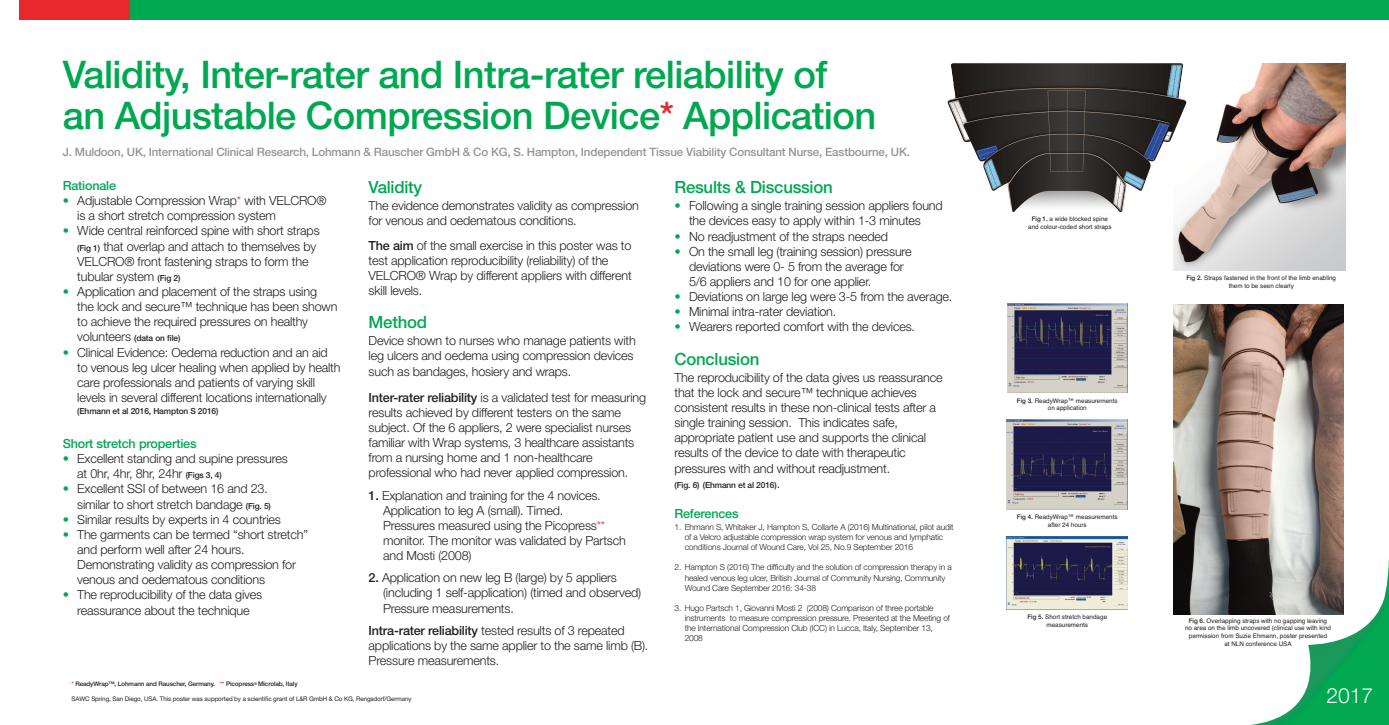
<style>
.page{position:relative;width:1389px;height:725px;background:#fff}
.page>*{position:absolute;margin:0;border:0;box-sizing:border-box;transform-origin:0 0}
.t1{font:500 38.08px/41px "Helvetica Neue LT Pro";letter-spacing:-.015em;color:#00a851}
.t2{font:300 21px "Helvetica Neue LT Pro";color:#fff}
.t3{font:500 16.8px "Helvetica Neue LT Pro";letter-spacing:-.015em;color:#00a851}
.t4{font:300 12.6px/15.1px "Helvetica Neue LT Pro";letter-spacing:-.015em;color:#231f20}
.t5{font:500 12.6px "Helvetica Neue LT Pro";letter-spacing:-.015em;color:#00a851}
.t6{font:500 11.55px "Helvetica Neue LT Pro";letter-spacing:-.015em;color:#939598}
.t7{font:300 8.4px/10.1px "Helvetica Neue LT Pro";letter-spacing:-.015em;color:#231f20}
.t8{font:500 8.4px "Helvetica Neue LT Pro";letter-spacing:-.015em;color:#231f20}
.t9{font:6.3px/7.8px "Helvetica";color:#231f20;text-align:center}
.t10{font:6.3px "Helvetica Neue LT Pro";letter-spacing:-.015em;color:#231f20}
.t11{font:500 6.3px "Helvetica Neue LT Pro";letter-spacing:-.015em;color:#231f20}
.s1{color:#e9282d}
.s2{color:#00a851}
.s3{font-weight:500;font-size:8.4px}
.s4{font-weight:300;font-size:12.6px}
.s5{font-weight:500}
.s6{font-family:"Helvetica Neue LT Pro";font-weight:500}
</style>
<div class="page">
<img style="left:1250px;top:558px;width:139px;height:166px">
<div style="left:19px;top:0;width:169px;height:19px;background:#e9282d"></div>
<div style="left:131px;top:0;width:1258px;height:19px;background:#00a851"></div>
<img style="left:1008px;top:303px;width:120px;height:90px">
<img style="left:1007px;top:419px;width:120px;height:90px">
<img style="left:1007px;top:536px;width:121px;height:72px">
<img style="left:1174px;top:305px;width:169px;height:308px">
<img style="left:1174px;top:63px;width:171px;height:207px">
<img style="left:947px;top:63px;width:267px;height:184px">
<h1 class="t1" style="left:63px;top:58px;width:815px">Validity, Inter-rater and Intra-rater reliability of an Adjustable Compression Device<span class="s1">*</span> Application</h1>
<p class="t6" style="left:63px;top:148px;width:849px">J. Muldoon, UK, International Clinical Research, Lohmann &amp; Rauscher GmbH &amp; Co KG, S. Hampton, Independent Tissue Viability Consultant Nurse, Eastbourne, UK.</p>
<p class="t5" style="left:63px;top:181px;width:55px">Rationale</p>
<p class="t4" style="left:77px;top:194px;width:251px;text-indent:-15px"><span class="s2">•</span> Adjustable Compression Wrap<span class="s1">*</span> with VELCRO® is a short stretch compression system</p>
<p class="t4" style="left:77px;top:224px;width:244px;text-indent:-15px"><span class="s2">•</span> Wide central reinforced spine with short straps <span class="s3">(Fig 1)</span> that overlap and attach to themselves by VELCRO® front fastening straps to form the tubular system <span class="s3">(Fig 2)</span></p>
<p class="t4" style="left:77px;top:285px;width:262px;text-indent:-15px"><span class="s2">•</span> Application and placement of the straps using<br>the lock and secure™ technique has been shown to achieve the required pressures on healthy</p>
<p class="t8" style="left:77px;top:335px;width:105px"><span class="s4">volunteers</span> (data on file)</p>
<p class="t4" style="left:77px;top:345px;width:265px;text-indent:-15px"><span class="s2">•</span> Clinical Evidence: Oedema reduction and an aid to venous leg ulcer healing when applied by health care professionals and patients of varying skill levels in several different locations internationally</p>
<p class="t8" style="left:77px;top:408px;width:143px">(Ehmann et al 2016, Hampton S 2016)</p>
<p class="t5" style="left:63px;top:439px;width:135px">Short stretch properties</p>
<p class="t4" style="left:77px;top:452px;width:212px;text-indent:-15px"><span class="s2">•</span> Excellent standing and supine pressures at 0hr, 4hr, 8hr, 24hr <span class="s3">(Figs 3, 4)</span></p>
<p class="t4" style="left:63px;top:482px;width:210px;text-align:right"><span class="s2">•</span> Excellent SSI of between 16 and 23. similar to short stretch bandage <span class="s3">(Fig. 5)</span></p>
<p class="t4" style="left:63px;top:512px;width:220px"><span class="s2">•</span> Similar results by experts in 4 countries</p>
<p class="t4" style="left:77px;top:527px;width:232px;text-indent:-15px"><span class="s2">•</span> The garments can be termed “short stretch” and perform well after 24 hours.<br>Demonstrating validity as compression for venous and oedematous conditions</p>
<p class="t4" style="left:63px;top:588px;width:201px;text-align:center"><span class="s2">•</span> The reproducibility of the data gives reassurance about the technique</p>
<h3 class="t3" style="left:674px;top:181px;width:160px">Results &amp; Discussion</h3>
<p class="t4" style="left:674px;top:199px;width:270px;text-align:center"><span class="s2">•</span> Following a single training session appliers found the devices easy to apply within 1-3 minutes</p>
<p class="t4" style="left:674px;top:229px;width:215px"><span class="s2">•</span> No readjustment of the straps needed</p>
<p class="t4" style="left:689px;top:245px;width:224px;text-indent:-15px"><span class="s2">•</span> On the small leg (training session) pressure deviations were 0- 5 from the average for<br>5/6 appliers and 10 for one applier.</p>
<p class="t4" style="left:674px;top:290px;width:279px"><span class="s2">•</span> Deviations on large leg were 3-5 from the average.</p>
<p class="t4" style="left:674px;top:305px;width:163px"><span class="s2">•</span> Minimal intra-rater deviation.</p>
<p class="t4" style="left:674px;top:320px;width:242px"><span class="s2">•</span> Wearers reported comfort with the devices.</p>
<h3 class="t3" style="left:674px;top:352px;width:86px">Conclusion</h3>
<p class="t4" style="left:674px;top:371px;width:270px">The reproducibility of the data gives us reassurance that the lock and secure™ technique achieves consistent results in these non-clinical tests after a single training session. This indicates safe, appropriate patient use and supports the clinical results of the device to date with therapeutic pressures with and without readjustment.</p>
<p class="t8" style="left:674px;top:481px;width:107px">(Fig. 6) (Ehmann et al 2016)<span class="s4">.</span></p>
<p class="t5" style="left:674px;top:508px;width:66px">References</p>
<p class="t7" style="left:685px;top:522px;width:271px;text-indent:-10px">1. Ehmann S, Whitaker J, Hampton S, Collarte A (2016) Multinational, pilot audit of a Velcro adjustable compression wrap system for venous and lymphatic conditions Journal of Wound Care, Vol 25, No.9 September 2016</p>
<p class="t7" style="left:685px;top:563px;width:269px;text-indent:-10px">2. Hampton S (2016) The difficulty and the solution of compression therapy in a healed venous leg ulcer, British Journal of Community Nursing, Community<br>Wound Care September 2016: 34-38</p>
<p class="t7" style="left:685px;top:603px;width:267px;text-indent:-10px">3. Hugo Partsch 1, Giovanni Mosti 2 (2008) Comparison of three portable instruments to measure compression pressure. Presented at the Meeting of the International Compression Club (ICC) in Lucca, Italy, September 13, 2008</p>
<h3 class="t3" style="left:369px;top:181px;width:55px">Validity</h3>
<p class="t4" style="left:369px;top:199px;width:272px">The evidence demonstrates validity as compression for venous and oedematous conditions.</p>
<p class="t4" style="left:369px;top:239px;width:265px"><span class="s5">The aim</span> of the small exercise in this poster was to test application reproducibility (reliability) of the VELCRO® Wrap by different appliers with different skill levels.</p>
<h3 class="t3" style="left:369px;top:316px;width:60px">Method</h3>
<p class="t4" style="left:369px;top:334px;width:269px">Device shown to nurses who manage patients with leg ulcers and oedema using compression devices such as bandages, hosiery and wraps.</p>
<p class="t4" style="left:369px;top:390px;width:279px"><span class="s5">Inter-rater reliability</span> is a validated test for measuring results achieved by different testers on the same subject. Of the 6 appliers, 2 were specialist nurses familiar with Wrap systems, 3 healthcare assistants from a nursing home and 1 non-healthcare professional who had never applied compression.</p>
<p class="t4" style="left:383px;top:488px;width:244px;text-indent:-15px"><span class="s5">1.</span> Explanation and training for the 4 novices.<br>Application to leg A (small). Timed.<br>Pressures measured using the Picopress<span class="s1">** </span>monitor. The monitor was validated by Partsch and Mosti (2008)</p>
<p class="t4" style="left:383px;top:571px;width:259px;text-indent:-15px"><span class="s5">2.</span> Application on new leg B (large) by 5 appliers (including 1 self-application) (timed and observed)<br>Pressure measurements.</p>
<p class="t4" style="left:369px;top:623px;width:281px"><span class="s5">Intra-rater reliability</span> tested results of 3 repeated applications by the same applier to the same limb (B).<br>Pressure measurements.</p>
<p class="t11" style="left:72px;top:681px;width:228px"><span class="s1">*</span> ReadyWrap™, Lohmann and Rauscher, Germany. <span class="s1">**</span> Picopress<sup>®</sup> Microlab, Italy</p>
<p class="t10" style="left:72px;top:696px;width:342px">SAWC Spring, San Diego, USA. This poster was supported by a scientific grant of L&amp;R GmbH &amp; Co KG, Rengsdorf/Germany</p>
<p class="t9" style="left:1028px;top:215px;width:85px"><span class="s6">Fig 1.</span> a wide blocked spine and colour-coded short straps</p>
<p class="t9" style="left:1017px;top:396px;width:102px"><span class="s6">Fig 3.</span> ReadyWrap™ measurements on application</p>
<p class="t9" style="left:1017px;top:513px;width:102px"><span class="s6">Fig 4.</span> ReadyWrap™ measurements after 24 hours</p>
<p class="t9" style="left:1027px;top:612px;width:81px"><span class="s6">Fig 5.</span> Short stretch bandage measurements</p>
<p class="t9" style="left:1186px;top:274px;width:151px"><span class="s6">Fig 2.</span> Straps fastened in the front of the limb enabling them to be seen clearly</p>
<p class="t9" style="left:1185px;top:616px;width:148px;line-height:7.6px"><span class="s6">Fig 6.</span> Overlapping straps with no gapping leaving no area on the limb uncovered (clinical use with kind permission from Suzie Ehmann, poster presented<br>at NLN conference USA</p>
<h2 class="t2" style="left:1326px;top:688px;width:48px">2017</h2>
</div>
